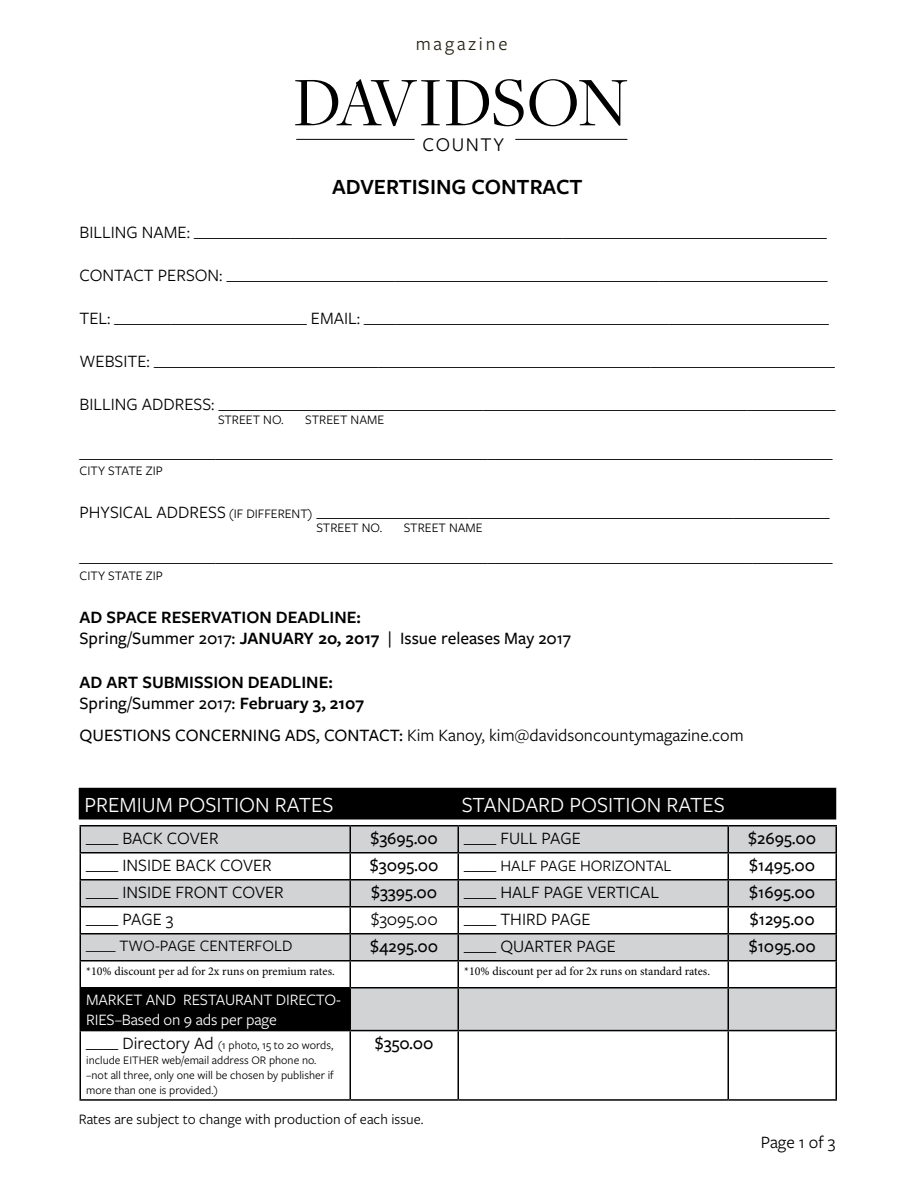
<style>
.page{position:relative;width:918px;height:1188px;background:#fff}
.page>*{position:absolute;margin:0;border:0;box-sizing:border-box;transform-origin:0 0}
.t1{font:72.3px "Freight Disp Pro";letter-spacing:-.005em;color:#000}
.t2{font:22.5px "Freight Sans Pro";color:#fff}
.t3{font:600 22.5px "Freight Sans Pro";color:#000}
.t4{font:20.25px "Freight Sans Pro";letter-spacing:.08em;color:#000}
.t5{font:19.5px "Freight Sans Pro";letter-spacing:.15em;color:#252213}
.t6{font:18px "Freight Sans Pro";color:#000}
.t7{font:600 18px/21.6px "Freight Sans Pro";color:#000}
.t8{font:500 18px "Freight Sans Pro";color:#000}
.t9{font:16.5px/19.5px "Freight Sans Pro";letter-spacing:-.01em;color:#fff}
.t10{font:16.5px "Freight Sans Pro";color:#000}
.t11{font:15px "Freight Sans Pro";color:#000}
.t12{font:13.5px "Freight Sans Pro";color:#000}
.t13{font:12px/15px "Freight Sans Pro";color:#000}
.t14{font:12px "Minion Pro";color:#000}
.s1{font-size:13.5px}
.s2{font-weight:500}
.s3{font-size:18px}
</style>
<div class="page">
<div style="left:80px;top:789px;width:756px;height:30px;background:#000"></div>
<div style="left:79px;top:788px;width:757px;height:32px;border:2px solid #000"></div>
<svg style="left:81px;top:826px;width:755px;height:204px;fill:#d1d3d4"></svg>
<div style="left:80px;top:988px;width:270px;height:43px;background:#000"></div>
<hr style="left:80px;top:825px;width:270px;height:1px;background:#000">
<hr style="left:350px;top:825px;width:108px;height:1px;background:#000">
<hr style="left:458px;top:825px;width:270px;height:1px;background:#000">
<hr style="left:728px;top:825px;width:109px;height:1px;background:#000">
<hr style="left:80px;top:852px;width:270px;height:2px;background:#000">
<hr style="left:350px;top:852px;width:108px;height:2px;background:#000">
<hr style="left:458px;top:852px;width:270px;height:2px;background:#000">
<hr style="left:728px;top:852px;width:109px;height:2px;background:#000">
<hr style="left:80px;top:879px;width:270px;height:1px;background:#000">
<hr style="left:350px;top:879px;width:108px;height:1px;background:#000">
<hr style="left:458px;top:879px;width:270px;height:1px;background:#000">
<hr style="left:728px;top:879px;width:109px;height:1px;background:#000">
<hr style="left:80px;top:906px;width:270px;height:2px;background:#000">
<hr style="left:350px;top:906px;width:108px;height:2px;background:#000">
<hr style="left:458px;top:906px;width:270px;height:2px;background:#000">
<hr style="left:728px;top:906px;width:109px;height:2px;background:#000">
<hr style="left:80px;top:933px;width:270px;height:1px;background:#000">
<hr style="left:350px;top:933px;width:108px;height:1px;background:#000">
<hr style="left:458px;top:933px;width:270px;height:1px;background:#000">
<hr style="left:728px;top:933px;width:109px;height:1px;background:#000">
<hr style="left:80px;top:960px;width:270px;height:2px;background:#000">
<svg style="left:80px;top:826px;width:1px;height:161px"></svg>
<hr style="left:350px;top:960px;width:108px;height:2px;background:#000">
<svg style="left:350px;top:826px;width:1px;height:161px"></svg>
<hr style="left:458px;top:960px;width:270px;height:2px;background:#000">
<svg style="left:458px;top:826px;width:1px;height:161px"></svg>
<hr style="left:728px;top:960px;width:109px;height:2px;background:#000">
<svg style="left:728px;top:826px;width:1px;height:161px"></svg>
<svg style="left:836px;top:826px;width:1px;height:161px"></svg>
<hr style="left:80px;top:987px;width:270px;height:1px;background:#000">
<hr style="left:350px;top:987px;width:108px;height:1px;background:#000">
<hr style="left:350px;top:988px;width:1px;height:42px;background:#000">
<hr style="left:458px;top:987px;width:270px;height:1px;background:#000">
<hr style="left:458px;top:988px;width:1px;height:42px;background:#000">
<hr style="left:728px;top:987px;width:109px;height:1px;background:#000">
<hr style="left:728px;top:988px;width:1px;height:42px;background:#000">
<hr style="left:836px;top:988px;width:1px;height:42px;background:#000">
<hr style="left:80px;top:1031px;width:1px;height:68px;background:#000">
<hr style="left:350px;top:1030px;width:108px;height:1px;background:#000">
<hr style="left:350px;top:1031px;width:1px;height:68px;background:#000">
<hr style="left:458px;top:1030px;width:270px;height:1px;background:#000">
<hr style="left:458px;top:1031px;width:1px;height:68px;background:#000">
<hr style="left:728px;top:1030px;width:109px;height:1px;background:#000">
<hr style="left:728px;top:1031px;width:1px;height:68px;background:#000">
<hr style="left:836px;top:1031px;width:1px;height:68px;background:#000">
<hr style="left:80px;top:1099px;width:270px;height:2px;background:#000">
<hr style="left:350px;top:1099px;width:108px;height:2px;background:#000">
<hr style="left:458px;top:1099px;width:270px;height:2px;background:#000">
<hr style="left:728px;top:1099px;width:109px;height:2px;background:#000">
<hr style="left:515px;top:139px;width:112px;height:1px;background:#000">
<hr style="left:296px;top:139px;width:119px;height:1px;background:#000">
<p class="t5" style="left:416px;top:31px;width:94px">magazine</p>
<h1 class="t1" style="left:293px;top:55px;width:337px">DAVIDSON</h1>
<p class="t4" style="left:423px;top:131px;width:83px">COUNTY</p>
<p class="t3" style="left:332px;top:172px;width:252px">ADVERTISING CONTRACT</p>
<p class="t6" style="left:80px;top:220px;width:749px">BILLING NAME: _______________________________________________________________________________</p>
<p class="t6" style="left:80px;top:263px;width:750px">CONTACT PERSON: ___________________________________________________________________________</p>
<p class="t6" style="left:80px;top:306px;width:751px">TEL: ________________________ EMAIL: __________________________________________________________</p>
<p class="t6" style="left:80px;top:349px;width:757px">WEBSITE: _____________________________________________________________________________________</p>
<p class="t6" style="left:80px;top:393px;width:757px">BILLING ADDRESS: _____________________________________________________________________________</p>
<p class="t12" style="left:218px;top:410px;width:67px">STREET NO.</p>
<p class="t12" style="left:305px;top:410px;width:80px">STREET NAME</p>
<p class="t6" style="left:80px;top:441px;width:754px">______________________________________________________________________________________________</p>
<p class="t12" style="left:80px;top:462px;width:85px">CITY STATE ZIP</p>
<p class="t6" style="left:80px;top:501px;width:751px">PHYSICAL ADDRESS <span class="s1">(IF DIFFERENT)</span> ________________________________________________________________</p>
<p class="t12" style="left:317px;top:518px;width:67px">STREET NO.</p>
<p class="t12" style="left:404px;top:518px;width:80px">STREET NAME</p>
<p class="t6" style="left:80px;top:546px;width:754px">______________________________________________________________________________________________</p>
<p class="t12" style="left:80px;top:566px;width:85px">CITY STATE ZIP</p>
<p class="t7" style="left:80px;top:605px;width:493px">AD SPACE RESERVATION DEADLINE:<br><span class="s2">Spring/Summer 2017:</span> JANUARY 20, 2017 <span class="s2">| Issue releases May 2017</span></p>
<p class="t7" style="left:80px;top:670px;width:286px">AD ART SUBMISSION DEADLINE:<br><span class="s2">Spring/Summer 2017:</span> February 3, 2107</p>
<p class="t6" style="left:80px;top:723px;width:666px"><span class="s2">QUESTIONS CONCERNING ADS, CONTACT:</span> Kim Kanoy, kim@davidsoncountymagazine.com</p>
<p class="t2" style="left:85px;top:789px;width:250px">PREMIUM POSITION RATES</p>
<p class="t2" style="left:462px;top:789px;width:265px">STANDARD POSITION RATES</p>
<p class="t6" style="left:86px;top:826px;width:134px">____ BACK COVER</p>
<p class="t8" style="left:370px;top:826px;width:69px">$3695.00</p>
<p class="t6" style="left:464px;top:826px;width:118px">____ FULL PAGE</p>
<p class="t8" style="left:748px;top:826px;width:69px">$2695.00</p>
<p class="t6" style="left:86px;top:853px;width:187px">____ INSIDE BACK COVER</p>
<p class="t8" style="left:370px;top:853px;width:70px">$3095.00</p>
<p class="t10" style="left:464px;top:855px;width:209px"><span class="s3">____</span> HALF PAGE HORIZONTAL</p>
<p class="t8" style="left:749px;top:853px;width:68px">$1495.00</p>
<p class="t6" style="left:86px;top:880px;width:199px">____ INSIDE FRONT COVER</p>
<p class="t8" style="left:371px;top:880px;width:68px">$3395.00</p>
<p class="t6" style="left:464px;top:880px;width:197px">____ HALF PAGE VERTICAL</p>
<p class="t8" style="left:749px;top:880px;width:68px">$1695.00</p>
<p class="t6" style="left:86px;top:907px;width:89px">____ PAGE 3</p>
<p class="t6" style="left:371px;top:907px;width:69px">$3095.00</p>
<p class="t6" style="left:464px;top:907px;width:128px">____ THIRD PAGE</p>
<p class="t8" style="left:750px;top:907px;width:66px">$1295.00</p>
<p class="t10" style="left:86px;top:935px;width:208px">____ TWO-PAGE CENTERFOLD</p>
<p class="t8" style="left:370px;top:934px;width:70px">$4295.00</p>
<p class="t6" style="left:464px;top:934px;width:153px">____ QUARTER PAGE</p>
<p class="t8" style="left:749px;top:934px;width:69px">$1095.00</p>
<p class="t14" style="left:86px;top:964px;width:250px">*10% discount per ad for 2x runs on premium rates.</p>
<p class="t14" style="left:464px;top:964px;width:247px">*10% discount per ad for 2x runs on standard rates.</p>
<p class="t9" style="left:86px;top:989px;width:256px">MARKET AND RESTAURANT DIRECTO-<br>RIES–Based on 9 ads per page</p>
<p class="t13" style="left:86px;top:1037px;width:249px"><span class="s3">____ Directory Ad</span> (1 photo, 15 to 20 words, include EITHER web/email address OR phone no. –not all three, only one will be chosen by publisher if more than one is provided.)</p>
<p class="t8" style="left:375px;top:1031px;width:60px">$350.00</p>
<p class="t6" style="left:761px;top:1131px;width:76px">Page 1 of 3</p>
<p class="t11" style="left:79px;top:1109px;width:346px">Rates are subject to change with production of each issue.</p>
</div>
